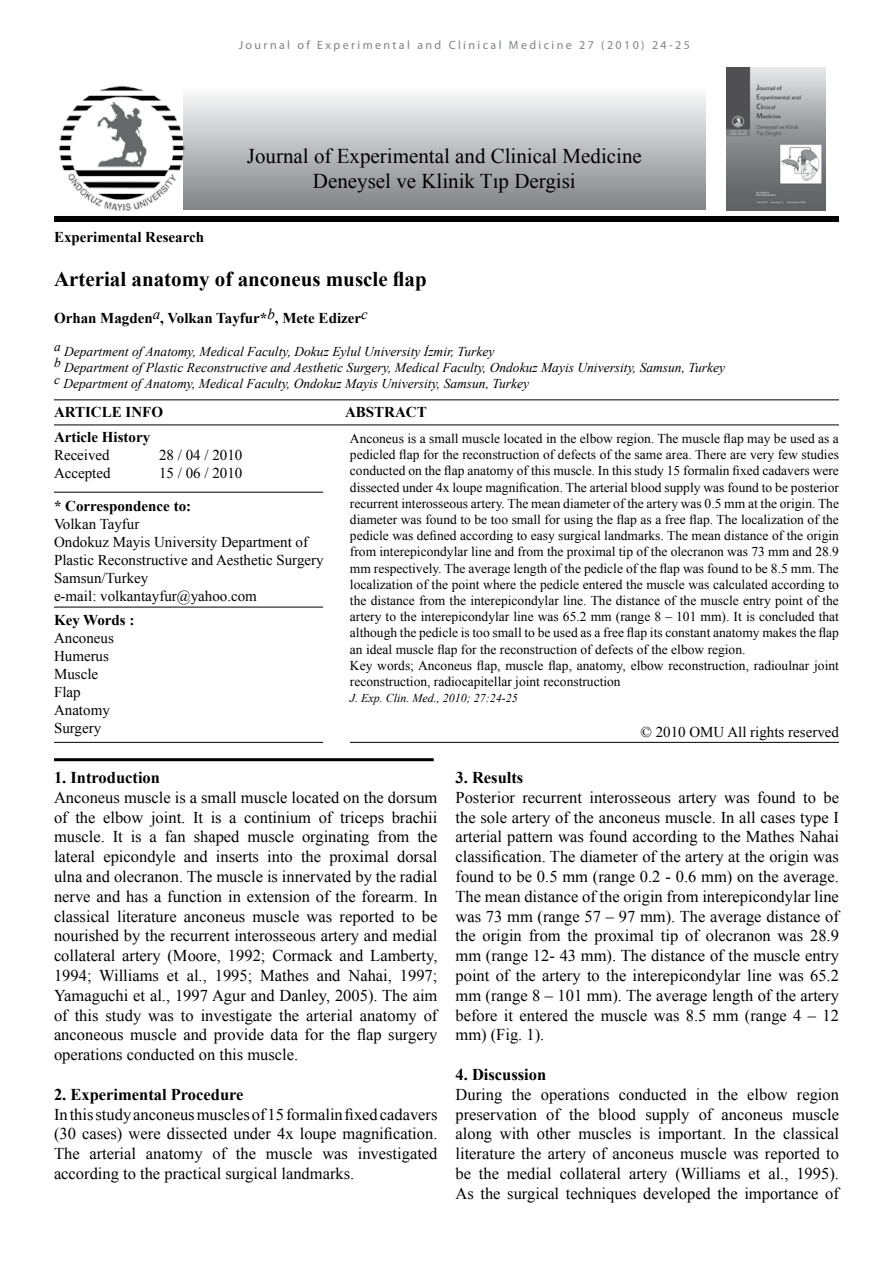
<style>
.page{position:relative;width:893px;height:1263px;background:#fff}
.page>*{position:absolute;margin:0;border:0;box-sizing:border-box;transform-origin:0 0}
.t1{font:21px/25.2px "Times New Roman";color:#000;text-align:center}
.t2{font:700 21px "Times New Roman";color:#000}
.t3{font:16.5px/19.8px "Times New Roman";color:#000;text-align:justify}
.t4{font:700 16.5px "Times New Roman";color:#000}
.t5{font:15px/18px "Times New Roman";color:#000}
.t6{font:700 15px "Times New Roman";color:#000}
.t7{font:13.5px/16.2px "Times New Roman";color:#000}
.t8{font:italic 13.5px/16.2px "Times New Roman";color:#000}
.t9{font:12px "Myriad Pro";letter-spacing:.2em;color:#808285}
.t10{font:italic 12px "Times New Roman";color:#000}
</style>
<div class="page">
<div style="left:184px;top:58px;width:521px;height:151px;background:linear-gradient(to bottom,#fff,#838689)"></div>
<div style="left:54px;top:216px;width:785px;height:6px;background:#000"></div>
<img style="left:727px;top:67px;width:98px;height:144px">
<img style="left:59px;top:86px;width:125px;height:125px">
<hr style="left:54px;top:399px;width:785px;height:1px;background:#000">
<hr style="left:54px;top:424px;width:785px;height:1px;background:#000">
<hr style="left:54px;top:492px;width:269px;height:1px;background:#000">
<hr style="left:54px;top:607px;width:269px;height:1px;background:#000">
<hr style="left:54px;top:742px;width:269px;height:1px;background:#000">
<hr style="left:54px;top:758px;width:380px;height:3px;background:#000">
<hr style="left:350px;top:742px;width:489px;height:1px;background:#000">
<p class="t9" style="left:239px;top:37px;width:453px">Journal of Experimental and Clinical Medicine 27 (2010) 24-25</p>
<p class="t1" style="left:247px;top:143px;width:396px">Journal of Experimental and Clinical Medicine<br>Deneysel ve Klinik Tıp Dergisi</p>
<p class="t6" style="left:54px;top:227px;width:152px">Experimental Research</p>
<p class="t2" style="left:54px;top:264px;width:374px">Arterial anatomy of anconeus muscle flap</p>
<p class="t6" style="left:54px;top:308px;width:315px">Orhan Magden<sup>a</sup>, Volkan Tayfur*<sup>b</sup>, Mete Edizer<sup>c</sup></p>
<p class="t8" style="left:54px;top:343px;width:673px">a Department of Anatomy, Medical Faculty, Dokuz Eylul University İzmir, Turkey<br>b Department of Plastic Reconstructive and Aesthetic Surgery, Medical Faculty, Ondokuz Mayis University, Samsun, Turkey c Department of Anatomy, Medical Faculty, Ondokuz Mayis University, Samsun, Turkey</p>
<p class="t6" style="left:54px;top:401px;width:111px">ARTICLE INFO</p>
<p class="t6" style="left:345px;top:401px;width:83px">ABSTRACT</p>
<p class="t6" style="left:54px;top:426px;width:98px">Article History</p>
<p class="t5" style="left:54px;top:445px;width:57px">Received</p>
<p class="t5" style="left:159px;top:445px;width:85px">28 / 04 / 2010</p>
<p class="t5" style="left:54px;top:463px;width:58px">Accepted</p>
<p class="t5" style="left:159px;top:463px;width:85px">15 / 06 / 2010</p>
<p class="t6" style="left:54px;top:496px;width:139px">* Correspondence to:</p>
<p class="t5" style="left:54px;top:515px;width:271px">Volkan Tayfur<br>Ondokuz Mayis University Department of<br>Plastic Reconstructive and Aesthetic Surgery<br>Samsun/Turkey<br>e-mail: volkantayfur@yahoo.com</p>
<p class="t6" style="left:54px;top:609px;width:82px">Key Words :</p>
<p class="t5" style="left:54px;top:628px;width:61px">Anconeus<br>Humerus<br>Muscle<br>Flap<br>Anatomy<br>Surgery</p>
<p class="t7" style="left:350px;top:430px;width:490px">Anconeus is a small muscle located in the elbow region. The muscle flap may be used as a pedicled flap for the reconstruction of defects of the same area. There are very few studies conducted on the flap anatomy of this muscle. In this study 15 formalin fixed cadavers were dissected under 4x loupe magnification. The arterial blood supply was found to be posterior recurrent interosseous artery. The mean diameter of the artery was 0.5 mm at the origin. The diameter was found to be too small for using the flap as a free flap. The localization of the pedicle was defined according to easy surgical landmarks. The mean distance of the origin from interepicondylar line and from the proximal tip of the olecranon was 73 mm and 28.9 mm respectively. The average length of the pedicle of the flap was found to be 8.5 mm. The localization of the point where the pedicle entered the muscle was calculated according to the distance from the interepicondylar line. The distance of the muscle entry point of the artery to the interepicondylar line was 65.2 mm (range 8 – 101 mm). It is concluded that although the pedicle is too small to be used as a free flap its constant anatomy makes the flap an ideal muscle flap for the reconstruction of defects of the elbow region.<br>Key words; Anconeus flap, muscle flap, anatomy, elbow reconstruction, radioulnar joint reconstruction, radiocapitellar joint reconstruction</p>
<p class="t10" style="left:350px;top:690px;width:169px">J. Exp. Clin. Med., 2010; 27:24-25</p>
<p class="t5" style="left:640px;top:722px;width:200px">© 2010 OMU All rights reserved</p>
<p class="t4" style="left:54px;top:766px;width:108px">1. Introduction</p>
<p class="t3" style="left:54px;top:787px;width:385px">Anconeus muscle is a small muscle located on the dorsum of the elbow joint. It is a continium of triceps brachii muscle. It is a fan shaped muscle orginating from the lateral epicondyle and inserts into the proximal dorsal ulna and olecranon. The muscle is innervated by the radial nerve and has a function in extension of the forearm. In classical literature anconeus muscle was reported to be nourished by the recurrent interosseous artery and medial collateral artery (Moore, 1992; Cormack and Lamberty, 1994; Williams et al., 1995; Mathes and Nahai, 1997; Yamaguchi et al., 1997 Agur and Danley, 2005). The aim of this study was to investigate the arterial anatomy of anconeous muscle and provide data for the flap surgery operations conducted on this muscle.</p>
<p class="t4" style="left:54px;top:1083px;width:191px">2. Experimental Procedure</p>
<p class="t3" style="left:54px;top:1104px;width:385px">In this study anconeus muscles of 15 formalin fixed cadavers (30 cases) were dissected under 4x loupe magnification.<br>The arterial anatomy of the muscle was investigated according to the practical surgical landmarks.</p>
<p class="t4" style="left:455px;top:766px;width:69px">3. Results</p>
<p class="t3" style="left:455px;top:787px;width:385px">Posterior recurrent interosseous artery was found to be the sole artery of the anconeus muscle. In all cases type I arterial pattern was found according to the Mathes Nahai classification. The diameter of the artery at the origin was found to be 0.5 mm (range 0.2 - 0.6 mm) on the average.<br>The mean distance of the origin from interepicondylar line was 73 mm (range 57 – 97 mm). The average distance of the origin from the proximal tip of olecranon was 28.9 mm (range 12- 43 mm). The distance of the muscle entry point of the artery to the interepicondylar line was 65.2 mm (range 8 – 101 mm). The average length of the artery before it entered the muscle was 8.5 mm (range 4 – 12 mm) (Fig. 1).</p>
<p class="t4" style="left:455px;top:1063px;width:92px">4. Discussion</p>
<p class="t3" style="left:455px;top:1084px;width:385px">During the operations conducted in the elbow region preservation of the blood supply of anconeus muscle along with other muscles is important. In the classical literature the artery of anconeus muscle was reported to be the medial collateral artery (Williams et al., 1995).<br>As the surgical techniques developed the importance of</p>
</div>
